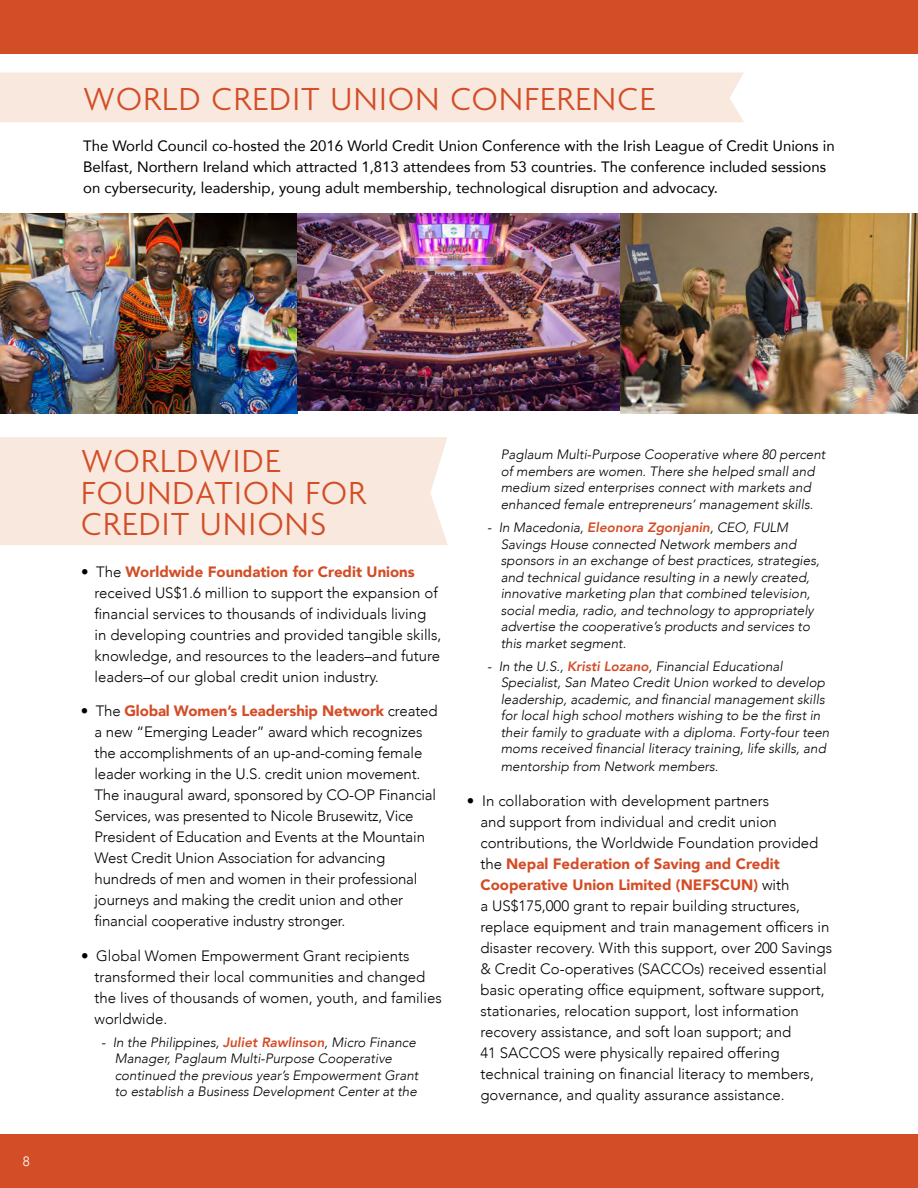
<style>
.page{position:relative;width:918px;height:1188px;background:#d34d27}
.page>*{position:absolute;margin:0;border:0;box-sizing:border-box;transform-origin:0 0}
.t1{font:300 34.5px/31.5px "Agenda";letter-spacing:.04em;color:#d34d27}
.t2{font:300 15px/21px "Avenir";color:#000}
.t3{font:15px/21px "Avenir";color:#000}
.t4{font:italic 300 13.5px/16.5px "Avenir";color:#000}
.t5{font:300 13.5px "Avenir";color:#fff}
.s1{font-weight:900;color:#d34d27}
.s2{font-weight:800;color:#d34d27}
</style>
<div class="page">
<div style="left:0;top:54px;width:918px;height:1080px;background:#fff"></div>
<div style="left:0;top:437px;width:448px;height:108px;background:#f8e8dd"></div>
<div style="left:0;top:72px;width:744px;height:50px;background:#f8e8dd"></div>
<img style="left:0;top:214px;width:297px;height:200px">
<img style="left:297px;top:214px;width:324px;height:196px">
<img style="left:621px;top:214px;width:297px;height:200px">
<h1 class="t1" style="left:83px;top:82px;width:292px">WORLD CREDIT UNION</h1>
<h1 class="t1" style="left:450px;top:82px;width:206px">CON FERENCE</h1>
<p class="t3" style="left:83px;top:135px;width:753px">The World Council co-hosted the 2016 World Credit Union Conference with the Irish League of Credit Unions in<br>Belfast, Northern Ireland which attracted 1,813 attendees from 53 countries. The conference included sessions on cybersecurity, leadership, young adult membership, technological disruption and advocacy.</p>
<p class="t5" style="left:23px;top:1154px;width:9px">8</p>
<h1 class="t1" style="left:81px;top:445px;width:201px">WORLDWI DE<br>FOUNDATION</h1>
<h1 class="t1" style="left:305px;top:476px;width:62px">FOR</h1>
<h1 class="t1" style="left:81px;top:508px;width:164px">CREDIT UNIONS</h1>
<p class="t2" style="left:94px;top:561px;width:349px;text-indent:-13px">• The <span class="s1">Worldwide Foundation for Credit Unions </span>received US$1.6 million to support the expansion of financial services to thousands of individuals living in developing countries and provided tangible skills, knowledge, and resources to the leaders–and future leaders–of our global credit union industry.</p>
<p class="t2" style="left:95px;top:700px;width:345px;text-indent:-14px">• The <span class="s1">Global Women’s Leadership Network</span> created a new “Emerging Leader” award which recognizes the accomplishments of an up-and-coming female leader working in the U.S. credit union movement.<br>The inaugural award, sponsored by CO-OP Financial Services, was presented to Nicole Brusewitz, Vice President of Education and Events at the Mountain West Credit Union Association for advancing hundreds of men and women in their professional journeys and making the credit union and other financial cooperative industry stronger.</p>
<p class="t2" style="left:95px;top:945px;width:349px;text-indent:-14px">• Global Women Empowerment Grant recipients transformed their local communities and changed the lives of thousands of women, youth, and families worldwide.</p>
<p class="t4" style="left:115px;top:1034px;width:305px;text-indent:-14px">- In the Philippines, <span class="s2">Juliet Rawlinson</span>, Micro Finance Manager, Paglaum Multi-Purpose Cooperative continued the previous year’s Empowerment Grant to establish a Business Development Center at the</p>
<p class="t4" style="left:501px;top:446px;width:326px">Paglaum Multi-Purpose Cooperative where 80 percent of members are women. There she helped small and medium sized enterprises connect with markets and enhanced female entrepreneurs’ management skills.</p>
<p class="t4" style="left:501px;top:519px;width:320px;text-indent:-14px">- In Macedonia, <span class="s2">Eleonora Zgonjanin</span>, CEO, FULM Savings House connected Network members and sponsors in an exchange of best practices, strategies, and technical guidance resulting in a newly created, innovative marketing plan that combined television, social media, radio, and technology to appropriately advertise the cooperative’s products and services to this market segment.</p>
<p class="t4" style="left:501px;top:658px;width:330px;text-indent:-14px">- In the U.S., <span class="s2">Kristi Lozano</span>, Financial Educational Specialist, San Mateo Credit Union worked to develop leadership, academic, and financial management skills for local high school mothers wishing to be the first in their family to graduate with a diploma. Forty-four teen moms received financial literacy training, life skills, and</p>
<p class="t4" style="left:501px;top:758px;width:219px">mentorship from Network members.</p>
<p class="t2" style="left:480px;top:790px;width:339px;text-indent:-14px">• In collaboration with development partners<br>and support from individual and credit union contributions, the Worldwide Foundation provided the <span class="s1">Nepal Federation of Saving and Credit Cooperative Union Limited (NE FSCUN</span></p>
<p class="t2" style="left:480px;top:874px;width:353px;text-indent:273px"><span class="s1">)</span> with<br>a US$175,000 grant to repair building structures, replace equipment and train management officers in disaster recovery. With this support, over 200 Savings &amp; Credit Co-operatives (SACCOs) received essential basic operating office equipment, software support, stationaries, relocation support, lost information recovery assistance, and soft loan support; and<br>41 SACCOS were physically repaired offering technical training on financial literacy to members, governance, and quality assurance assistance.</p>
</div>
